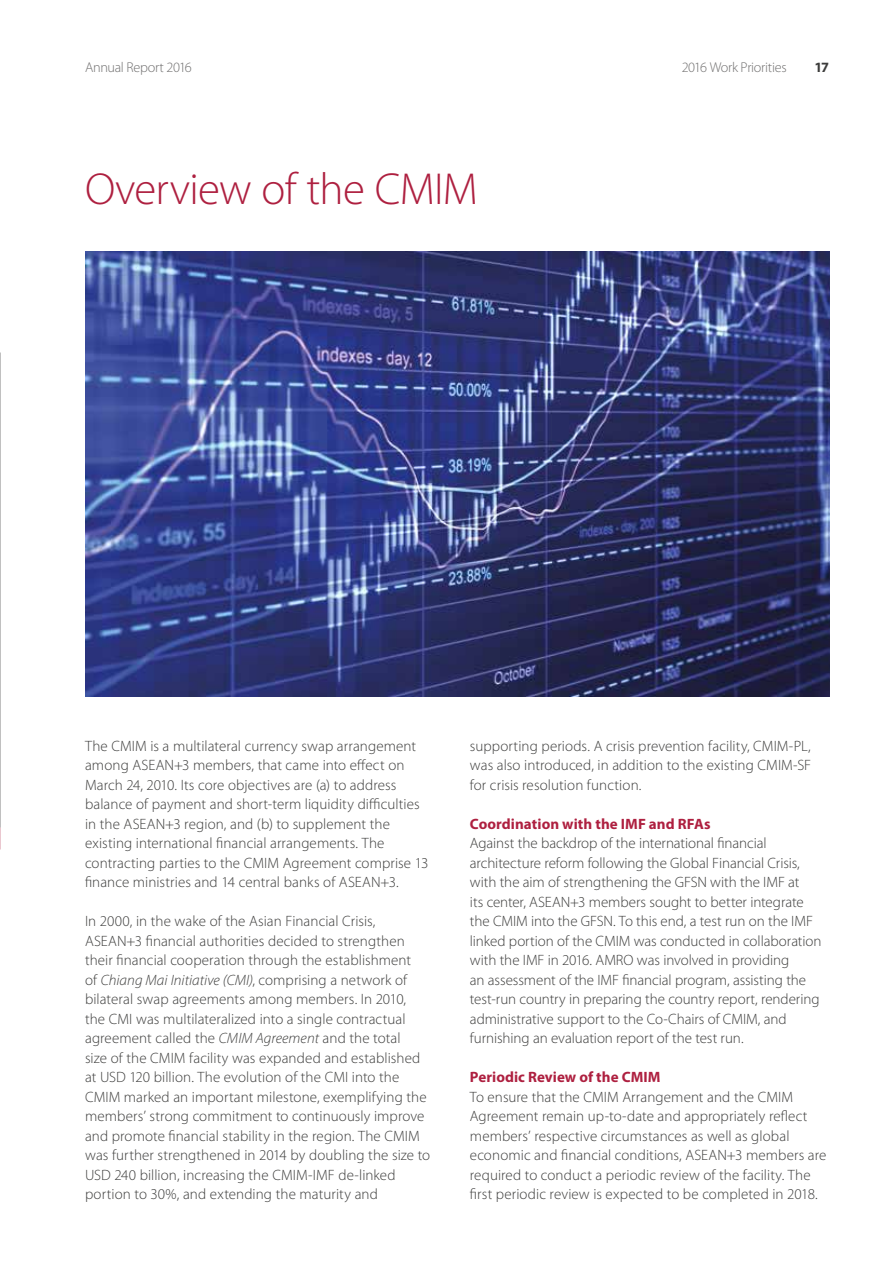
<style>
.page{position:relative;width:893px;height:1263px;background:#fff}
.page>*{position:absolute;margin:0;border:0;box-sizing:border-box;transform-origin:0 0}
.t1{font:300 45px "Myriad Pro";letter-spacing:-.015em;color:#ae2040}
.t2{font:300 15px/19.5px "Myriad Pro";letter-spacing:.005em;color:#3c3c3b}
.t3{font:700 15px "Myriad Pro";letter-spacing:.005em;color:#ae2040}
.t4{font:300 14.25px "Myriad Pro";letter-spacing:-.02em;color:#706f6f}
.t5{font:700 14.25px "Myriad Pro";color:#3c3c3b}
.s1{font-style:italic}
</style>
<div class="page">
<img style="left:85px;top:252px;width:744px;height:445px">
<p class="t4" style="left:85px;top:59px;width:108px">Annual Report 2016</p>
<p class="t5" style="left:814px;top:58px;width:16px">17</p>
<p class="t4" style="left:682px;top:59px;width:106px">2016 Work Priorities</p>
<h1 class="t1" style="left:85px;top:162px;width:394px">Overview of the CMIM</h1>
<p class="t2" style="left:85px;top:736px;width:345px">The CMIM is a multilateral currency swap arrangement among ASEAN+3 members, that came into effect on March 24, 2010. Its core objectives are (a) to address balance of payment and short-term liquidity difficulties in the ASEAN+3 region, and (b) to supplement the existing international financial arrangements. The contracting parties to the CMIM Agreement comprise 13 finance ministries and 14 central banks of ASEAN+3.</p>
<p class="t2" style="left:85px;top:911px;width:347px">In 2000, in the wake of the Asian Financial Crisis, ASEAN+3 financial authorities decided to strengthen their financial cooperation through the establishment<br>of <span class="s1">Chiang Mai Initiative (CMI)</span>, comprising a network of bilateral swap agreements among members. In 2010,<br>the CMI was multilateralized into a single contractual agreement called the <span class="s1">CMIM Agreement</span> and the total<br>size of the CMIM facility was expanded and established at USD 120 billion. The evolution of the CMI into the CMIM marked an important milestone, exemplifying the members’ strong commitment to continuously improve and promote financial stability in the region. The CMIM was further strengthened in 2014 by doubling the size to USD 240 billion, increasing the CMIM-IMF de-linked portion to 30%, and extending the maturity and</p>
<p class="t2" style="left:470px;top:736px;width:343px;text-align:justify">supporting periods. A crisis prevention facility, CMIM-PL, was also introduced, in addition to the existing CMIM-SF for crisis resolution function.</p>
<p class="t3" style="left:470px;top:814px;width:242px">Coordination with the IMF and RFAs</p>
<p class="t2" style="left:470px;top:833px;width:353px">Against the backdrop of the international financial architecture reform following the Global Financial Crisis, with the aim of strengthening the GFSN with the IMF at<br>its center, ASEAN+3 members sought to better integrate the CMIM into the GFSN. To this end, a test run on the IMF linked portion of the CMIM was conducted in collaboration with the IMF in 2016. AMRO was involved in providing<br>an assessment of the IMF financial program, assisting the test-run country in preparing the country report, rendering administrative support to the Co-Chairs of CMIM, and furnishing an evaluation report of the test run.</p>
<p class="t3" style="left:470px;top:1067px;width:192px">Periodic Review of the CMIM</p>
<p class="t2" style="left:470px;top:1087px;width:358px">To ensure that the CMIM Arrangement and the CMIM Agreement remain up-to-date and appropriately reflect members’ respective circumstances as well as global economic and financial conditions, ASEAN+3 members are required to conduct a periodic review of the facility. The first periodic review is expected to be completed in 2018.</p>
</div>
